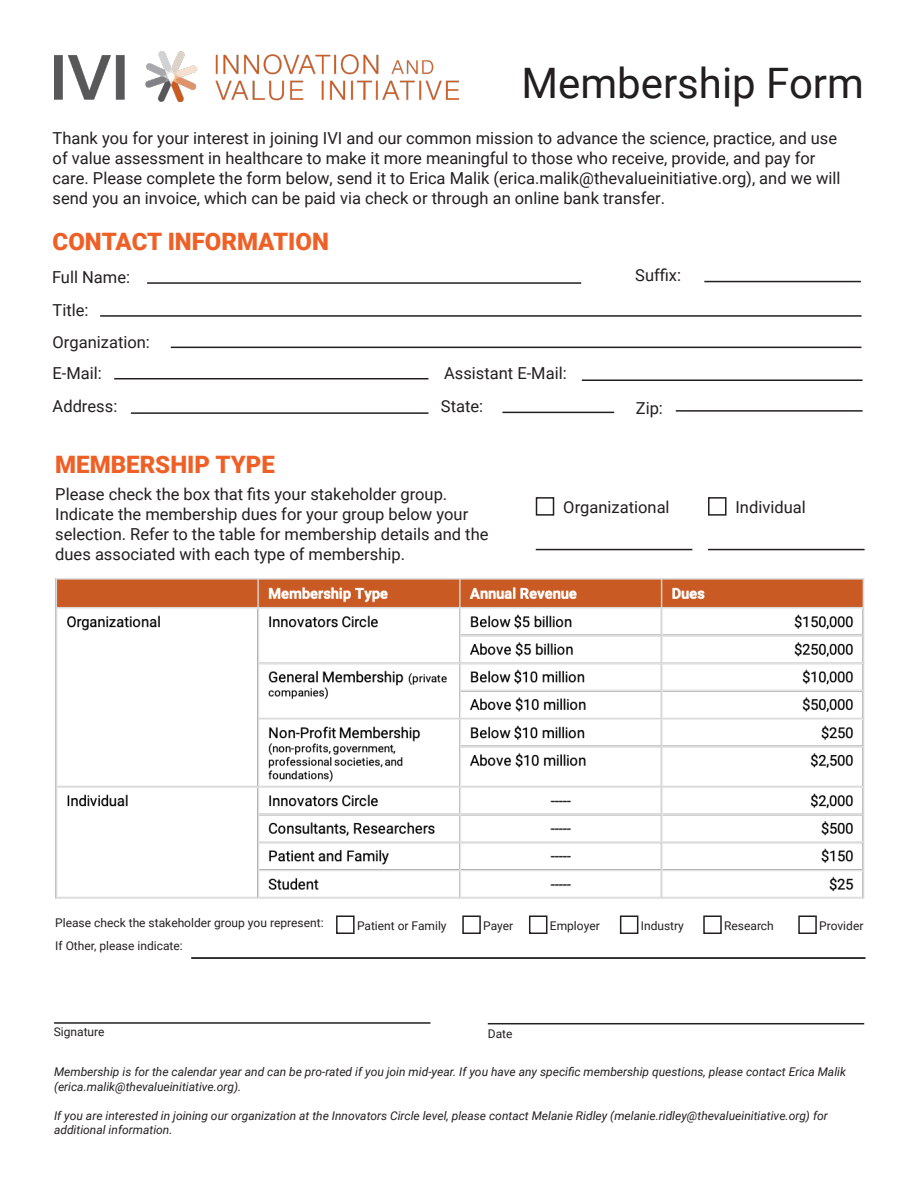
<style>
.page{position:relative;width:918px;height:1188px;background:#fff}
.page>*{position:absolute;margin:0;border:0;box-sizing:border-box;transform-origin:0 0}
.t1{font:42px "Roboto";color:#231f20}
.t2{font:900 24px "Roboto";color:#ef6026}
.t3{font:16.5px/19.8px "Roboto";color:#231f20}
.t4{font:italic 12px/14.4px "Roboto";color:#231f20}
.t5{font:12px "Roboto";color:#231f20}
</style>
<div class="page">
<img style="left:54px;top:51px;width:405px;height:50px">
<hr style="left:147px;top:282px;width:434px;height:2px;background:#231f20">
<hr style="left:100px;top:315px;width:762px;height:2px;background:#231f20">
<hr style="left:114px;top:378px;width:314px;height:1px;background:#231f20">
<hr style="left:131px;top:412px;width:297px;height:2px;background:#231f20">
<hr style="left:704px;top:281px;width:157px;height:1px;background:#231f20">
<hr style="left:171px;top:347px;width:690px;height:1px;background:#231f20">
<hr style="left:582px;top:379px;width:281px;height:2px;background:#231f20">
<hr style="left:502px;top:412px;width:112px;height:1px;background:#231f20">
<hr style="left:676px;top:410px;width:187px;height:2px;background:#231f20">
<div style="left:536px;top:497px;width:18px;height:19px;border:2px solid #231f20"></div>
<div style="left:708px;top:497px;width:19px;height:19px;border:2px solid #231f20"></div>
<hr style="left:536px;top:549px;width:156px;height:1px;background:#231f20">
<hr style="left:708px;top:549px;width:157px;height:1px;background:#231f20">
<img style="left:55px;top:578px;width:810px;height:321px">
<div style="left:336px;top:915px;width:19px;height:19px;border:2px solid #231f20"></div>
<div style="left:462px;top:915px;width:19px;height:19px;border:2px solid #231f20"></div>
<div style="left:529px;top:915px;width:18px;height:19px;border:2px solid #231f20"></div>
<div style="left:620px;top:915px;width:18px;height:19px;border:2px solid #231f20"></div>
<div style="left:703px;top:915px;width:19px;height:19px;border:2px solid #231f20"></div>
<div style="left:798px;top:915px;width:19px;height:19px;border:2px solid #231f20"></div>
<hr style="left:191px;top:957px;width:675px;height:2px;background:#231f20">
<hr style="left:54px;top:1022px;width:377px;height:2px;background:#231f20">
<hr style="left:488px;top:1023px;width:376px;height:1px;background:#231f20">
<p class="t1" style="left:522px;top:54px;width:344px">Membership Form</p>
<p class="t3" style="left:53px;top:128px;width:789px">Thank you for your interest in joining IVI and our common mission to advance the science, practice, and use of value assessment in healthcare to make it more meaningful to those who receive, provide, and pay for care. Please complete the form below, send it to Erica Malik (erica.malik@thevalueinitiative.org), and we will send you an invoice, which can be paid via check or through an online bank transfer.</p>
<p class="t2" style="left:53px;top:224px;width:278px">CONTACT INFORMATION</p>
<p class="t3" style="left:52px;top:267px;width:80px">Full Name:</p>
<p class="t3" style="left:53px;top:300px;width:38px">Title:</p>
<p class="t3" style="left:635px;top:264px;width:47px">Suffix:</p>
<p class="t3" style="left:53px;top:332px;width:99px">Organization:</p>
<p class="t3" style="left:53px;top:363px;width:51px">E-Mail:</p>
<p class="t3" style="left:444px;top:363px;width:124px">Assistant E-Mail:</p>
<p class="t3" style="left:53px;top:396px;width:66px">Address:</p>
<p class="t3" style="left:441px;top:396px;width:44px">State:</p>
<p class="t3" style="left:636px;top:398px;width:29px">Zip:</p>
<p class="t2" style="left:55px;top:448px;width:221px">MEMBERSHIP TYPE</p>
<p class="t3" style="left:55px;top:484px;width:394px">Please check the box that fits your stakeholder group.</p>
<p class="t3" style="left:55px;top:504px;width:435px">Indicate the membership dues for your group below your selection. Refer to the table for membership details and the dues associated with each type of membership.</p>
<p class="t3" style="left:563px;top:496px;width:108px">Organizational</p>
<p class="t3" style="left:735px;top:496px;width:72px">Individual</p>
<p class="t5" style="left:55px;top:915px;width:270px">Please check the stakeholder group you represent:</p>
<p class="t5" style="left:357px;top:917px;width:91px">Patient or Family</p>
<p class="t5" style="left:483px;top:917px;width:32px">Payer</p>
<p class="t5" style="left:550px;top:917px;width:51px">Employer</p>
<p class="t5" style="left:641px;top:917px;width:45px">Industry</p>
<p class="t5" style="left:724px;top:917px;width:51px">Research</p>
<p class="t5" style="left:819px;top:917px;width:46px">Provider</p>
<p class="t5" style="left:55px;top:938px;width:129px">If Other, please indicate:</p>
<p class="t5" style="left:54px;top:1024px;width:52px">Signature</p>
<p class="t5" style="left:488px;top:1025px;width:26px">Date</p>
<p class="t4" style="left:54px;top:1064px;width:794px">Membership is for the calendar year and can be pro-rated if you join mid-year. If you have any specific membership questions, please contact Erica Malik (erica.malik@thevalueinitiative.org).</p>
<p class="t4" style="left:54px;top:1108px;width:775px">If you are interested in joining our organization at the Innovators Circle level, please contact Melanie Ridley (melanie.ridley@thevalueinitiative.org) for additional information.</p>
</div>
